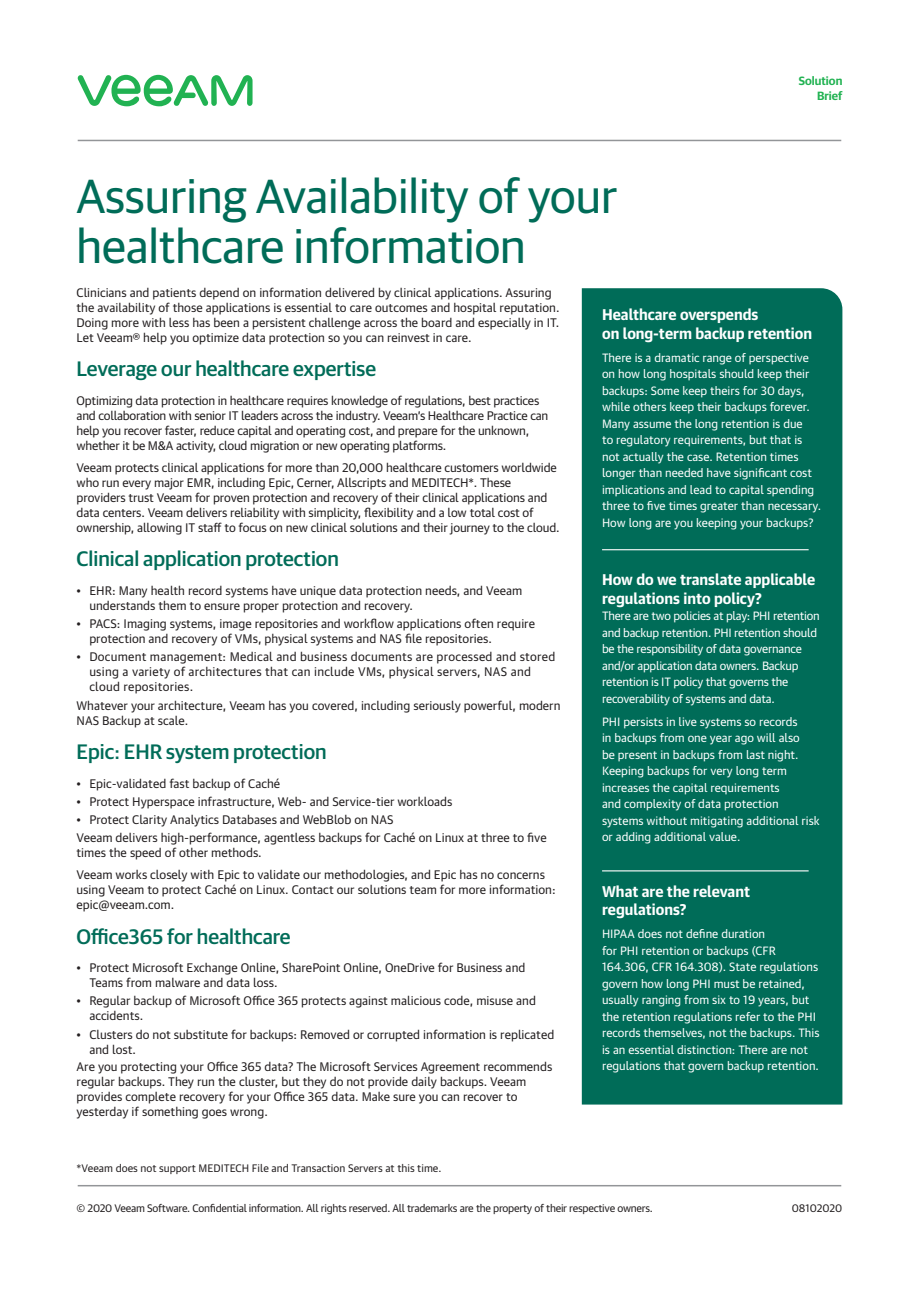
<style>
.page{position:relative;width:919px;height:1289px;background:#fff}
.page>*{position:absolute;margin:0;border:0;box-sizing:border-box;transform-origin:0 0}
.t1{font:48px/49.5px "Guardian Sans Cy";color:#006c58}
.t2{font:500 21px "Guardian Sans Cy";color:#006c58}
.t3{font:700 15px/18.3px "Guardian Text Sans Cy";color:#fff}
.t4{font:12px/15px "Guardian Text Sans Cy";color:#231f20}
.t5{font:12px/15px "Guardian Text Sans Cy";letter-spacing:-.02em;color:#231f20}
.t6{font:12px/15px "Guardian Text Sans Cy";letter-spacing:.02em;color:#231f20}
.t7{font:600 12px/15px "Guardian Sans Cy";color:#21b252;text-align:right}
.t8{font:11.7px/16.5px "Guardian Text Sans Cy";color:#fff}
.t9{font:11.7px/16.5px "Guardian Text Sans Cy";letter-spacing:-.02em;color:#fff}
.t10{font:10.5px "Guardian Text Sans Cy";letter-spacing:-.025em;color:#231f20}
.t11{font:10.5px "Guardian Text Sans Cy";color:#231f20}
</style>
<div class="page">
<svg style="left:77px;top:75px;width:175px;height:31px"></svg>
<hr style="left:78px;top:140px;width:763px;height:1px;background:#939598">
<hr style="left:78px;top:1184px;width:763px;height:2px;background:#939598">
<div style="left:581px;top:288px;width:261px;height:816px;background:#006c58"></div>
<hr style="left:602px;top:549px;width:206px;height:1px;background:#fff">
<hr style="left:602px;top:870px;width:206px;height:1px;background:#fff">
<h1 class="t1" style="left:77px;top:168px;width:542px">Assuring Availability of your healthcare information</h1>
<p class="t7" style="left:798px;top:73px;width:45px">Solution<br>Brief</p>
<p class="t4" style="left:77px;top:284px;width:484px">Clinicians and patients depend on information delivered by clinical applications. Assuring the availability of those applications is essential to care outcomes and hospital reputation.<br>Doing more with less has been a persistent challenge across the board and especially in IT.<br>Let Veeam® help you optimize data protection so you can reinvest in care.</p>
<h2 class="t2" style="left:77px;top:354px;width:301px">Leverage our healthcare expertise</h2>
<p class="t5" style="left:77px;top:392px;width:473px">Optimizing data protection in healthcare requires knowledge of regulations, best practices and collaboration with senior IT leaders across the industry. Veeam’s Healthcare Practice can help you recover faster, reduce capital and operating cost, and prepare for the unknown, whether it be M&amp;A activity, cloud migration or new operating platforms.</p>
<p class="t4" style="left:77px;top:458px;width:484px">Veeam protects clinical applications for more than 20,000 healthcare customers worldwide who run every major EMR, including Epic, Cerner, Allscripts and MEDITECH*. These providers trust Veeam for proven protection and recovery of their clinical applications and data centers. Veeam delivers reliability with simplicity, flexibility and a low total cost of ownership, allowing IT staff to focus on new clinical solutions and their journey to the cloud.</p>
<h2 class="t2" style="left:77px;top:543px;width:264px">Clinical application protection</h2>
<p class="t4" style="left:89px;top:581px;width:434px;text-indent:-13px">• EHR: Many health record systems have unique data protection needs, and Veeam understands them to ensure proper protection and recovery.</p>
<p class="t4" style="left:89px;top:615px;width:447px;text-indent:-13px">• PACS: Imaging systems, image repositories and workflow applications often require protection and recovery of VMs, physical systems and NAS file repositories.</p>
<p class="t6" style="left:89px;top:648px;width:467px;text-indent:-13px">• Document management: Medical and business documents are processed and stored using a variety of architectures that can include VMs, physical servers, NAS and cloud repositories.</p>
<p class="t4" style="left:77px;top:696px;width:485px">Whatever your architecture, Veeam has you covered, including seriously powerful, modern<br>NAS Backup at scale.</p>
<h2 class="t2" style="left:77px;top:736px;width:251px">Epic: EHR system protection</h2>
<p class="t4" style="left:77px;top:774px;width:205px">• Epic-validated fast backup of Caché</p>
<p class="t4" style="left:77px;top:792px;width:377px">• Protect Hyperspace infrastructure, Web- and Service-tier workloads</p>
<p class="t4" style="left:77px;top:809px;width:471px;line-height:18.3px">• Protect Clarity Analytics Databases and WebBlob on NAS<br>Veeam delivers high-performance, agentless backups for Caché on Linux at three to five</p>
<p class="t4" style="left:77px;top:841px;width:470px;line-height:21.8px">times the speed of other methods.<br>Veeam works closely with Epic to validate our methodologies, and Epic has no concerns</p>
<p class="t4" style="left:77px;top:881px;width:480px">using Veeam to protect Caché on Linux. Contact our solutions team for more information: epic@veeam.com.</p>
<h2 class="t2" style="left:77px;top:921px;width:216px">Office365 for healthcare</h2>
<p class="t4" style="left:89px;top:959px;width:437px;text-indent:-13px">• Protect Microsoft Exchange Online, SharePoint Online, OneDrive for Business and<br>Teams from malware and data loss.</p>
<p class="t4" style="left:89px;top:992px;width:448px;text-indent:-13px">• Regular backup of Microsoft Office 365 protects against malicious code, misuse and accidents.</p>
<p class="t4" style="left:89px;top:1025px;width:466px;text-indent:-13px">• Clusters do not substitute for backups: Removed or corrupted information is replicated and lost.</p>
<p class="t4" style="left:77px;top:1058px;width:477px">Are you protecting your Office 365 data? The Microsoft Services Agreement recommends regular backups. They run the cluster, but they do not provide daily backups. Veeam provides complete recovery for your Office 365 data. Make sure you can recover to yesterday if something goes wrong.</p>
<p class="t11" style="left:77px;top:1159px;width:366px">*Veeam does not support MEDITECH File and Transaction Servers at this time.</p>
<p class="t3" style="left:602px;top:304px;width:211px">Healthcare overspends<br>on long-term backup retention</p>
<p class="t8" style="left:602px;top:348px;width:220px">There is a dramatic range of perspective on how long hospitals should keep their backups: Some keep theirs for 30 days, while others keep their backups forever.<br>Many assume the long retention is due<br>to regulatory requirements, but that is not actually the case. Retention times longer than needed have significant cost implications and lead to capital spending three to five times greater than necessary.<br>How long are you keeping your backups?</p>
<p class="t3" style="left:602px;top:569px;width:215px">How do we translate applicable regulations into policy?</p>
<p class="t9" style="left:602px;top:606px;width:219px">There are two policies at play: PHI retention and backup retention. PHI retention should be the responsibility of data governance and/or application data owners. Backup retention is IT policy that governs the recoverability of systems and data.</p>
<p class="t8" style="left:602px;top:712px;width:219px">PHI persists in live systems so records<br>in backups from one year ago will also<br>be present in backups from last night.<br>Keeping backups for very long term increases the capital requirements<br>and complexity of data protection systems without mitigating additional risk or adding additional value.</p>
<p class="t3" style="left:602px;top:880px;width:149px">What are the relevant regulations?</p>
<p class="t8" style="left:602px;top:924px;width:219px">HIPAA does not define duration<br>for PHI retention or backups (CFR 164.306, CFR 164.308). State regulations govern how long PHI must be retained, usually ranging from six to 19 years, but the retention regulations refer to the PHI records themselves, not the backups. This is an essential distinction: There are not regulations that govern backup retention.</p>
<p class="t10" style="left:77px;top:1199px;width:578px">© 2020 Veeam Software. Confidential information. All rights reserved. All trademarks are the property of their respective owners.</p>
<p class="t11" style="left:791px;top:1199px;width:52px">08102020</p>
</div>
